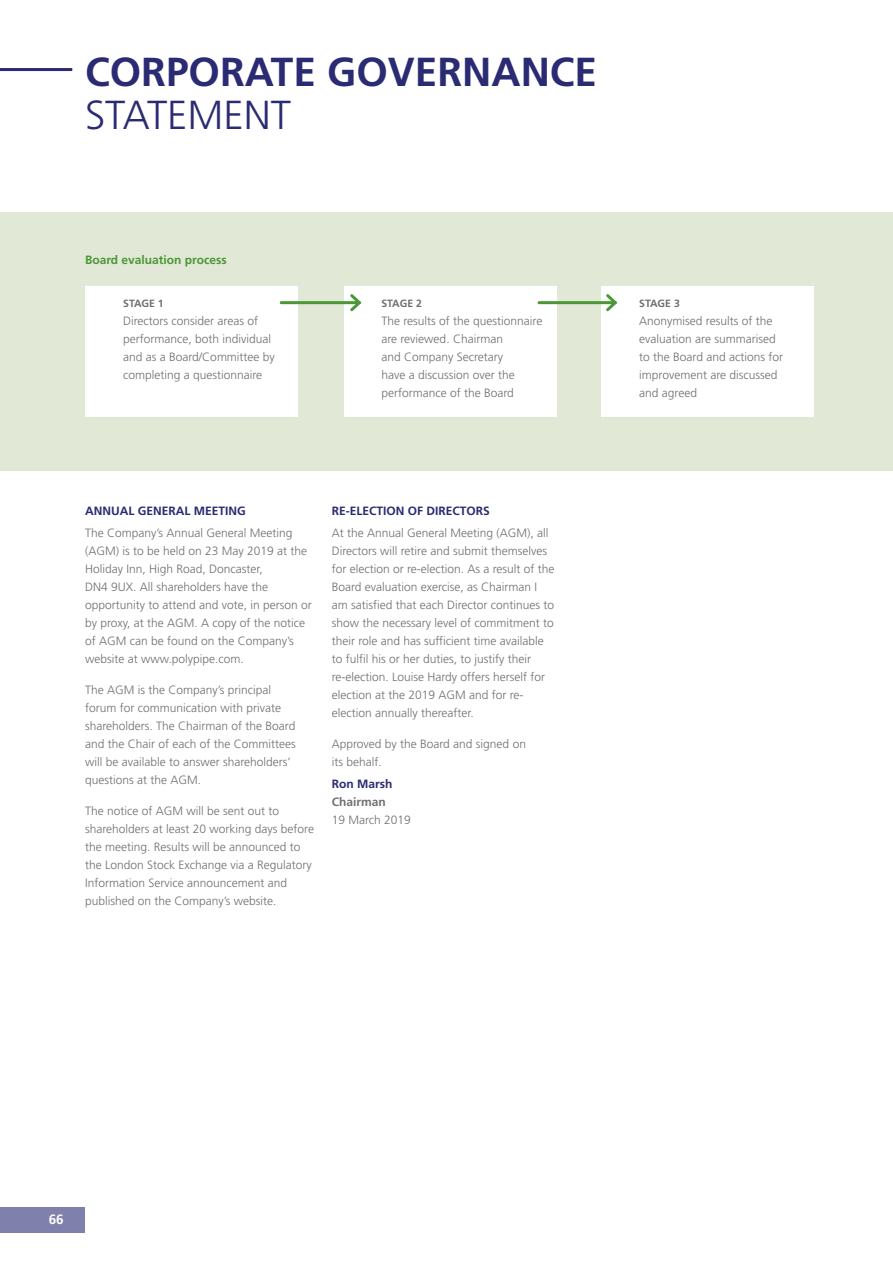
<style>
.page{position:relative;width:893px;height:1263px;background:#fff}
.page>*{position:absolute;margin:0;border:0;box-sizing:border-box;transform-origin:0 0}
.t1{font:700 40.5px "Frutiger LT Std";color:#2b2b74}
.t2{font:300 40.5px "Frutiger LT Std";color:#2b2b74}
.t3{font:700 13.5px "Frutiger LT Std";color:#fff}
.t4{font:300 12px/18px "Frutiger LT Std";color:#706f6f}
.t5{font:700 12px "Frutiger LT Std";color:#2b2b74}
.t6{font:700 12px "Frutiger LT Std";color:#4b9735}
.t7{font:700 12px "Frutiger LT Std";color:#706f6f}
.t8{font:700 10.5px "Frutiger LT Std";color:#706f6f}
</style>
<div class="page">
<hr style="left:892px;top:0;width:1px;height:1263px;background:#e9f2fb">
<div style="left:0;top:213px;width:893px;height:258px;background:#e1e9d6"></div>
<div style="left:85px;top:286px;width:213px;height:131px;background:#fff"></div>
<div style="left:344px;top:286px;width:213px;height:131px;background:#fff"></div>
<div style="left:601px;top:286px;width:212px;height:131px;background:#fff"></div>
<hr style="left:281px;top:301px;width:78px;height:3px;background:#4b9735">
<svg style="left:347px;top:294px;width:15px;height:18px"></svg>
<hr style="left:539px;top:301px;width:76px;height:3px;background:#4b9735">
<svg style="left:603px;top:294px;width:15px;height:18px"></svg>
<hr style="left:0;top:68px;width:72px;height:3px;background:#2b2b74">
<div style="left:0;top:1208px;width:85px;height:25px;background:#8080ac"></div>
<h1 class="t1" style="left:85px;top:48px;width:514px">CORPORATE GOVERNANCE</h1>
<h1 class="t2" style="left:85px;top:92px;width:208px">STATEMENT</h1>
<p class="t6" style="left:85px;top:253px;width:143px">Board evaluation process</p>
<p class="t8" style="left:123px;top:297px;width:42px">STAGE 1</p>
<p class="t4" style="left:123px;top:312px;width:153px">Directors consider areas of performance, both individual and as a Board/Committee by completing a questionnaire</p>
<p class="t8" style="left:381px;top:297px;width:42px">STAGE 2</p>
<p class="t4" style="left:381px;top:312px;width:162px">The results of the questionnaire are reviewed. Chairman<br>and Company Secretary<br>have a discussion over the performance of the Board</p>
<p class="t5" style="left:85px;top:504px;width:162px">ANNUAL GENERAL MEETING</p>
<p class="t4" style="left:85px;top:524px;width:228px">The Company’s Annual General Meeting (AGM) is to be held on 23 May 2019 at the Holiday Inn, High Road, Doncaster,<br>DN4 9UX. All shareholders have the opportunity to attend and vote, in person or by proxy, at the AGM. A copy of the notice of AGM can be found on the Company’s website at www.polypipe.com.</p>
<p class="t4" style="left:85px;top:681px;width:212px">The AGM is the Company’s principal forum for communication with private shareholders. The Chairman of the Board and the Chair of each of the Committees will be available to answer shareholders’ questions at the AGM.</p>
<p class="t4" style="left:85px;top:802px;width:230px">The notice of AGM will be sent out to shareholders at least 20 working days before the meeting. Results will be announced to the London Stock Exchange via a Regulatory Information Service announcement and published on the Company’s website.</p>
<p class="t5" style="left:332px;top:504px;width:160px">RE-ELECTION OF DIRECTORS</p>
<p class="t4" style="left:332px;top:524px;width:224px">At the Annual General Meeting (AGM), all Directors will retire and submit themselves for election or re-election. As a result of the Board evaluation exercise, as Chairman I am satisfied that each Director continues to show the necessary level of commitment to their role and has sufficient time available to fulfil his or her duties, to justify their re-election. Louise Hardy offers herself for election at the 2019 AGM and for re&shy;election annually thereafter.</p>
<p class="t4" style="left:332px;top:735px;width:196px">Approved by the Board and signed on its behalf.</p>
<p class="t5" style="left:332px;top:777px;width:62px">Ron Marsh</p>
<p class="t7" style="left:332px;top:795px;width:56px">Chairman</p>
<p class="t4" style="left:332px;top:811px;width:81px">19 March 2019</p>
<p class="t8" style="left:639px;top:297px;width:42px">STAGE 3</p>
<p class="t4" style="left:639px;top:312px;width:145px">Anonymised results of the evaluation are summarised to the Board and actions for improvement are discussed and agreed</p>
<p class="t3" style="left:49px;top:1211px;width:17px">66</p>
</div>
